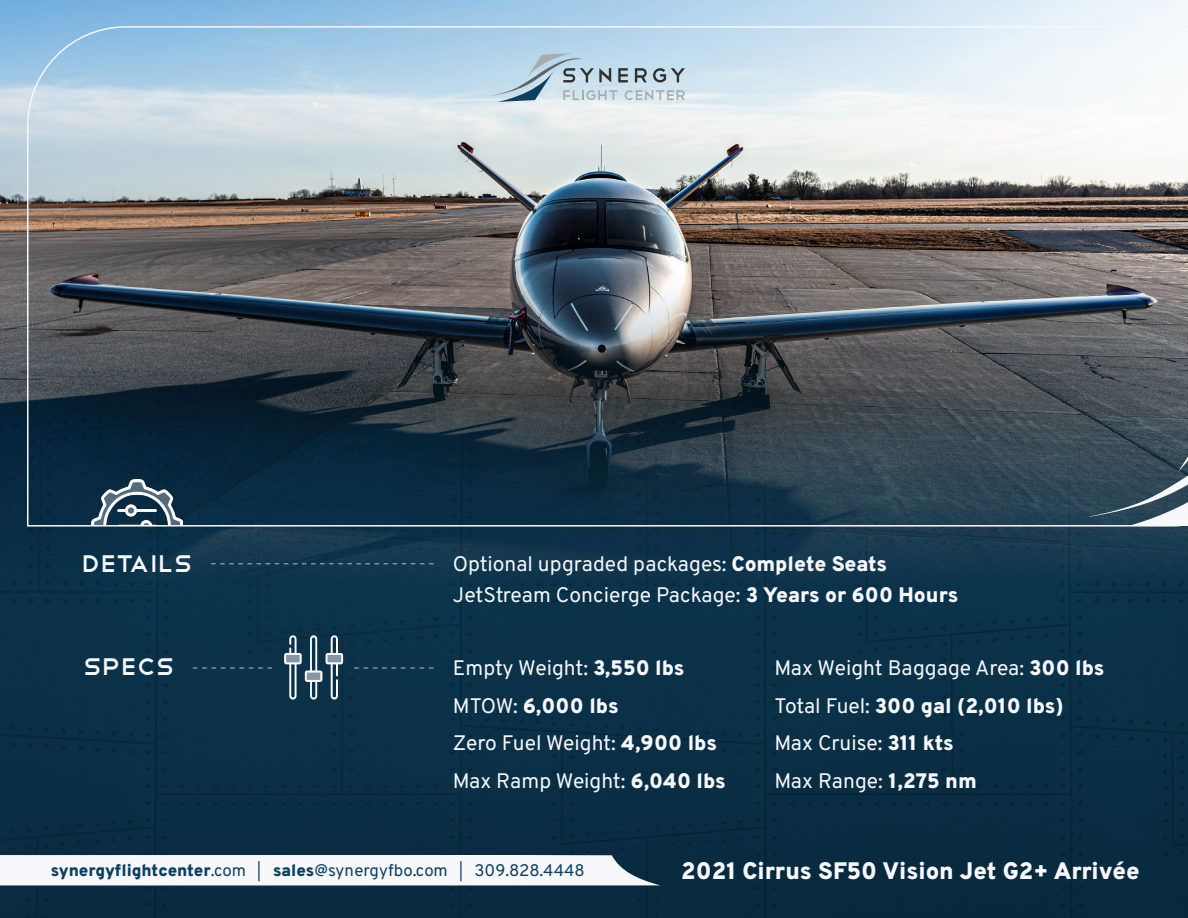
<style>
.page{position:relative;width:1188px;height:918px;background:#fff}
.page>*{position:absolute;margin:0;border:0;box-sizing:border-box;transform-origin:0 0}
.t1{font:31.5px "Telegrafico";color:#f6f8fb}
.t2{font:900 23.85px "Overpass";color:#f6f8fb}
.t3{font:21px/37.5px "Overpass";color:#f6f8fb}
.t4{font:16.8px "Overpass";color:#0d3f60}
.s1{font-weight:900}
.s2{font-size:13.95px}
</style>
<div class="page">
<div style="left:0;top:582px;width:1188px;height:336px;background:#0a3046"></div>
<img style="left:0;top:0;width:1188px;height:582px">
<img style="left:26px;top:25px;width:1162px;height:502px">
<svg style="left:1089px;top:411px;width:99px;height:114px;background:#465965"></svg>
<svg style="left:491px;top:53px;width:194px;height:49px;background:#b5cad7"></svg>
<svg style="left:211px;top:563px;width:223px;height:1px"></svg>
<svg style="left:354px;top:667px;width:80px;height:2px"></svg>
<svg style="left:0;top:855px;width:661px;height:31px"></svg>
<svg style="left:284px;top:635px;width:59px;height:65px"></svg>
<div style="left:286px;top:655px;width:14px;height:7px;background:#8598a3"></div>
<div style="left:328px;top:655px;width:13px;height:7px;background:#8497a3"></div>
<div style="left:307px;top:673px;width:13px;height:7px;background:#8598a3"></div>
<img style="left:92px;top:480px;width:90px;height:45px">
<svg style="left:193px;top:667px;width:79px;height:2px"></svg>
<h1 class="t1" style="left:82px;top:543px;width:113px">details</h1>
<h1 class="t1" style="left:83px;top:646px;width:93px">specs</h1>
<p class="t3" style="left:453px;top:547px;width:507px;line-height:31.5px">Optional upgraded packages: <span class="s1">Complete Seats<br></span>JetStream Concierge Package: <span class="s1">3 Years or 600 Hours</span></p>
<p class="t3" style="left:453px;top:648px;width:275px">Empty Weight: <span class="s1">3,550 lbs<br></span>MTOW: <span class="s1">6,000 lbs<br></span>Zero Fuel Weight: <span class="s1">4,900 lbs<br></span>Max Ramp Weight: <span class="s1">6,040 lbs</span></p>
<p class="t3" style="left:775px;top:648px;width:331px">Max Weight Baggage Area: <span class="s1">300 lbs<br></span>Total Fuel: <span class="s1">300 gal (2,010 lbs)<br></span>Max Cruise: <span class="s1">311 kts<br></span>Max Range: <span class="s1">1,275 nm</span></p>
<p class="t4" style="left:51px;top:856px;width:536px"><span class="s1">synergyflightcenter</span>.com <span class="s2">|</span> <span class="s1">sales</span>@synergyfbo.com <span class="s2">|</span> 309.828.4448</p>
<p class="t2" style="left:681px;top:851px;width:460px">2021 Cirrus SF50 Vision Jet G2+ Arrivée</p>
</div>
